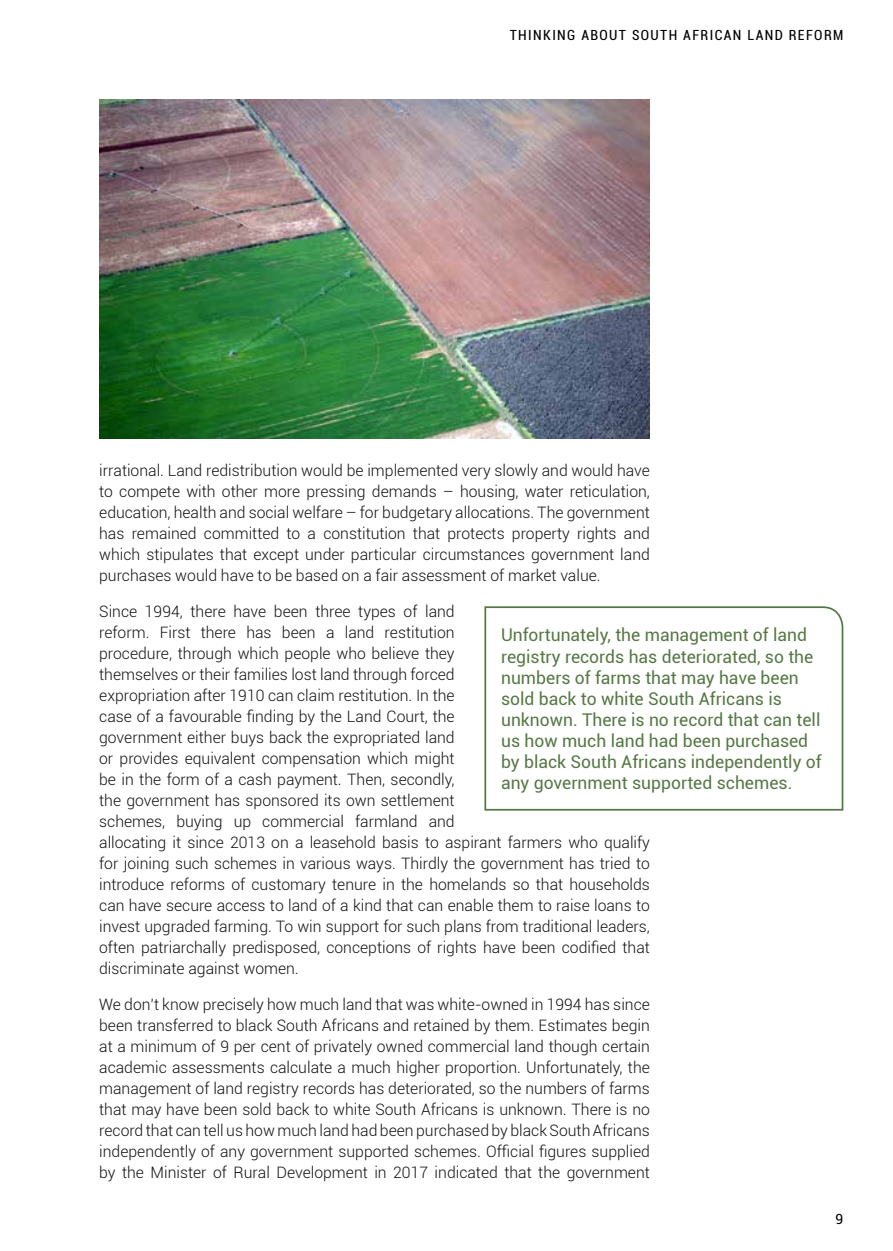
<style>
.page{position:relative;width:893px;height:1251px;background:#fff}
.page>*{position:absolute;margin:0;border:0;box-sizing:border-box;transform-origin:0 0}
.t1{font:17.5px/21px "Roboto";color:#567845}
.t2{font:300 15.75px/21px "Roboto";color:#111;text-align:justify}
.t3{font:condensed 14px "Roboto";letter-spacing:.1em;color:#000}
.t4{font:14px "Roboto";color:#000}
</style>
<div class="page">
<svg style="left:484px;top:606px;width:360px;height:205px"></svg>
<img style="left:99px;top:99px;width:551px;height:339px">
<p class="t3" style="left:510px;top:26px;width:18px">THINKING</p>
<p class="t3" style="left:581px;top:26px;width:10px">ABO</p>
<p class="t3" style="left:609px;top:26px;width:101px">UT SOUTH AFRICAN</p>
<p class="t3" style="left:747px;top:26px;width:19px">LAND</p>
<p class="t3" style="left:789px;top:26px;width:36px">REFORM</p>
<p class="t2" style="left:99px;top:459px;width:552px">irrational. Land redistribution would be implemented very slowly and would have to compete with other more pressing demands – housing, water reticulation, education, health and social welfare – for budgetary allocations. The government has remained committed to a constitution that protects property rights and which stipulates that except under particular circumstances government land purchases would have to be based on a fair assessment of market value.</p>
<p class="t2" style="left:99px;top:600px;width:552px;text-align:left">Since 1994, there have been three types of land<br>reform. First there has been a land restitution<br>procedure, through which people who believe they<br>themselves or their families lost land through forced<br>expropriation after 1910 can claim restitution. In the<br>case of a favourable finding by the Land Court, the<br>government either buys back the expropriated land<br>or provides equivalent compensation which might<br>be in the form of a cash payment. Then, secondly,<br>the government has sponsored its own settlement<br>schemes, buying up commercial farmland and<br>allocating it since 2013 on a leasehold basis to aspirant farmers who qualify for joining such schemes in various ways. Thirdly the government has tried to introduce reforms of customary tenure in the homelands so that households can have secure access to land of a kind that can enable them to raise loans to invest upgraded farming. To win support for such plans from traditional leaders, often patriarchally predisposed, conceptions of rights have been codified that discriminate against women.</p>
<p class="t2" style="left:99px;top:993px;width:552px">We don’t know precisely how much land that was white-owned in 1994 has since been transferred to black South Africans and retained by them. Estimates begin at a minimum of 9 per cent of privately owned commercial land though certain academic assessments calculate a much higher proportion. Unfortunately, the management of land registry records has deteriorated, so the numbers of farms that may have been sold back to white South Africans is unknown. There is no record that can tell us how much land had been purchased by black South Africans independently of any government supported schemes. Official figures supplied by the Minister of Rural Development in 2017 indicated that the government</p>
<p class="t1" style="left:501px;top:624px;width:322px">Unfortunately, the management of land registry records has deteriorated, so the numbers of farms that may have been sold back to white South Africans is unknown. There is no record that can tell us how much land had been purchased by black South Africans independently of any government supported schemes.</p>
<p class="t4" style="left:835px;top:1209px;width:9px">9</p>
</div>
